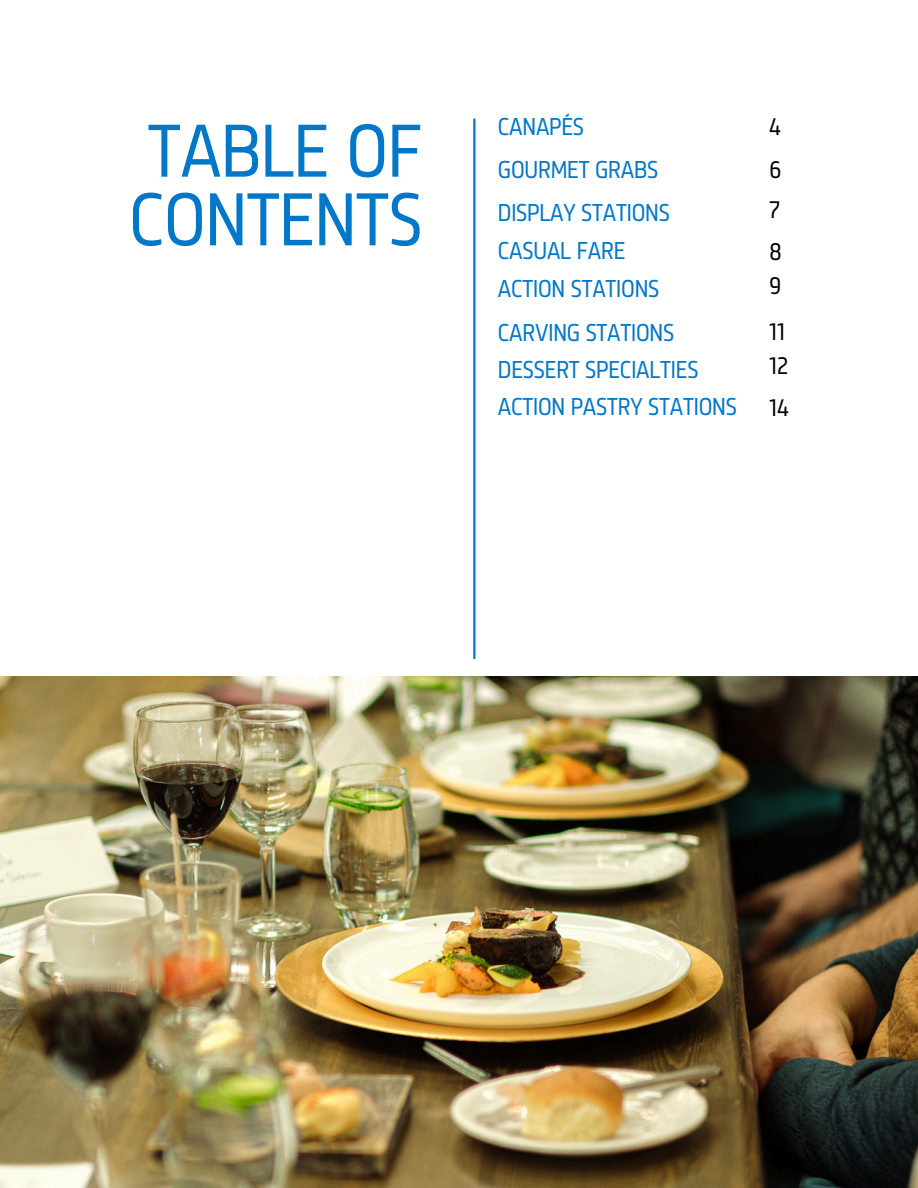
<style>
.page{position:relative;width:918px;height:1188px;background:#fff}
.page>*{position:absolute;margin:0;border:0;box-sizing:border-box;transform-origin:0 0}
.t1{font:77.55px/68.7px "Sinews Sans Pro";letter-spacing:-.035em;color:#0077c8}
.t2{font:25.35px "Sinews Sans Pro";letter-spacing:-.035em;color:#0077c8}
.t3{font:24.9px "Sinews Sans Pro";color:#000}
</style>
<div class="page">
<hr style="left:473px;top:119px;width:2px;height:540px;background:#0077c8">
<img style="left:0;top:677px;width:918px;height:511px">
<p class="t1" style="left:128px;top:116px;width:297px">TABLE OF<br>CONTENTS</p>
<p class="t2" style="left:498px;top:113px;width:88px">CANAPÉS</p>
<p class="t3" style="left:769px;top:113px;width:13px">4</p>
<p class="t3" style="left:769px;top:156px;width:14px">6</p>
<p class="t3" style="left:769px;top:195px;width:12px">7</p>
<p class="t2" style="left:498px;top:156px;width:163px">GOURMET GRABS</p>
<p class="t2" style="left:498px;top:198px;width:174px">DISPLAY STATIONS</p>
<p class="t2" style="left:498px;top:236px;width:130px">CASUAL FARE</p>
<p class="t3" style="left:769px;top:238px;width:14px">8</p>
<p class="t2" style="left:498px;top:274px;width:164px">ACTION STATIONS</p>
<p class="t3" style="left:769px;top:272px;width:14px">9</p>
<p class="t2" style="left:498px;top:318px;width:179px">CARVING STATIONS</p>
<p class="t3" style="left:769px;top:317px;width:17px">11</p>
<p class="t2" style="left:498px;top:355px;width:203px">DESSERT SPECIALTIES</p>
<p class="t3" style="left:769px;top:352px;width:21px">12</p>
<p class="t2" style="left:498px;top:392px;width:241px">ACTION PASTRY STATIONS</p>
<p class="t3" style="left:769px;top:394px;width:21px">14</p>
</div>
